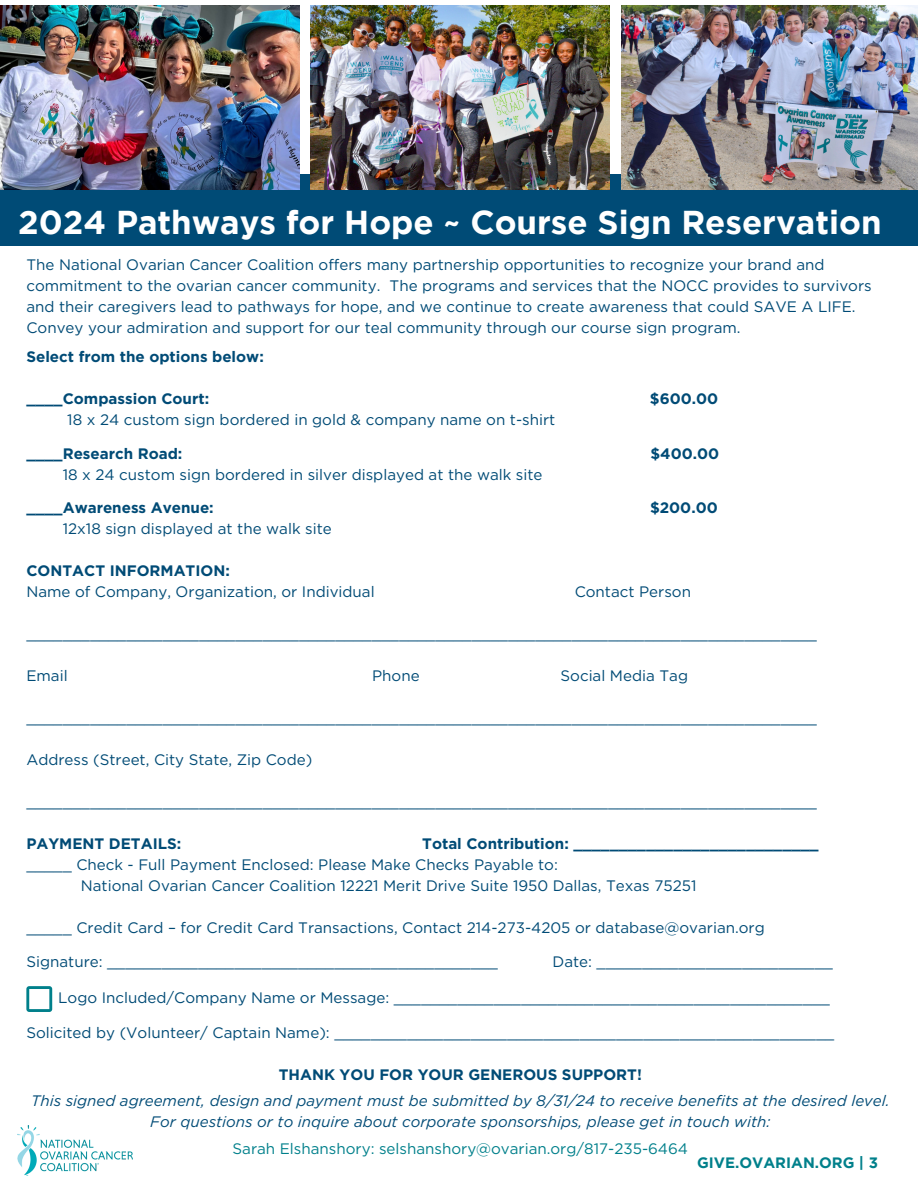
<style>
.page{position:relative;width:918px;height:1188px;background:#fff}
.page>*{position:absolute;margin:0;border:0;box-sizing:border-box;transform-origin:0 0}
.t1{font:700 33px "Gotham";color:#fff}
.t2{font:15.15px/21px "Gotham";color:#004b76}
.t3{font:700 15.15px "Gotham";color:#004b76}
.t4{font:italic 15.15px "Gotham";color:#004b76}
.t5{font:15.15px "Gotham";color:#00808b}
.t6{font:700 15px "Gotham";color:#00808b}
</style>
<div class="page">
<div style="left:0;top:174px;width:918px;height:72px;background:#004b76"></div>
<img style="left:0;top:5px;width:299px;height:185px">
<img style="left:310px;top:5px;width:300px;height:185px">
<img style="left:621px;top:5px;width:297px;height:185px">
<svg style="left:26px;top:986px;width:26px;height:26px"></svg>
<img style="left:17px;top:1125px;width:116px;height:51px">
<p class="t1" style="left:18px;top:210px;width:865px">2024 Pathways for Hope ~ Course Sign Reservation</p>
<p class="t2" style="left:26px;top:255px;width:847px">The National Ovarian Cancer Coalition offers many partnership opportunities to recognize your brand and commitment to the ovarian cancer community. The programs and services that the NOCC provides to survivors and their caregivers lead to pathways for hope, and we continue to create awareness that could SAVE A LIFE.<br>Convey your admiration and support for our teal community through our course sign program.</p>
<h1 class="t3" style="left:26px;top:350px;width:239px">Select from the options below:</h1>
<p class="t3" style="left:26px;top:392px;width:184px">____Compassion Court:</p>
<p class="t3" style="left:650px;top:392px;width:70px">$600.00</p>
<p class="t2" style="left:67px;top:410px;width:490px">18 x 24 custom sign bordered in gold &amp; company name on t-shirt</p>
<p class="t3" style="left:26px;top:447px;width:158px">____Research Road:</p>
<p class="t3" style="left:651px;top:447px;width:70px">$400.00</p>
<p class="t2" style="left:63px;top:465px;width:481px">18 x 24 custom sign bordered in silver displayed at the walk site</p>
<p class="t3" style="left:26px;top:501px;width:189px">____Awareness Avenue:</p>
<p class="t3" style="left:650px;top:501px;width:69px">$200.00</p>
<p class="t2" style="left:63px;top:519px;width:271px">12x18 sign displayed at the walk site</p>
<p class="t3" style="left:26px;top:564px;width:205px">CONTACT INFORMATION:</p>
<p class="t2" style="left:26px;top:582px;width:350px">Name of Company, Organization, or Individual</p>
<p class="t2" style="left:575px;top:582px;width:118px">Contact Person</p>
<p class="t2" style="left:26px;top:624px;width:792px">_______________________________________________________________________________________</p>
<p class="t2" style="left:26px;top:666px;width:43px">Email</p>
<p class="t2" style="left:372px;top:666px;width:49px">Phone</p>
<p class="t2" style="left:561px;top:666px;width:129px">Social Media Tag</p>
<p class="t2" style="left:26px;top:708px;width:792px">_______________________________________________________________________________________</p>
<p class="t2" style="left:26px;top:750px;width:287px">Address (Street, City State, Zip Code)</p>
<p class="t2" style="left:26px;top:792px;width:792px">_______________________________________________________________________________________</p>
<p class="t3" style="left:26px;top:837px;width:156px">PAYMENT DETAILS:</p>
<p class="t3" style="left:422px;top:837px;width:398px">Total Contribution: ___________________________</p>
<p class="t2" style="left:26px;top:855px;width:533px">_____ Check - Full Payment Enclosed: Please Make Checks Payable to:</p>
<p class="t2" style="left:81px;top:876px;width:617px">National Ovarian Cancer Coalition 12221 Merit Drive Suite 1950 Dallas, Texas 75251</p>
<p class="t2" style="left:26px;top:918px;width:740px">_____ Credit Card – for Credit Card Transactions, Contact 214-273-4205 or database@ovarian.org</p>
<p class="t2" style="left:26px;top:952px;width:473px">Signature: ___________________________________________</p>
<p class="t2" style="left:553px;top:952px;width:282px">Date: __________________________</p>
<p class="t2" style="left:58px;top:988px;width:773px">Logo Included/Company Name or Message: ________________________________________________</p>
<p class="t2" style="left:26px;top:1023px;width:809px">Solicited by (Volunteer/ Captain Name): _______________________________________________________</p>
<p class="t3" style="left:279px;top:1068px;width:365px">THANK YOU FOR YOUR GENEROUS SUPPORT!</p>
<p class="t4" style="left:31px;top:1093px;width:860px">This signed agreement, design and payment must be submitted by 8/31/24 to receive benefits at the desired level.</p>
<h3 class="t4" style="left:150px;top:1114px;width:622px">For questions or to inquire about corporate sponsorships, please get in touch with:</h3>
<p class="t5" style="left:233px;top:1142px;width:457px">Sarah Elshanshory: selshanshory@ovarian.org/817-235-6464</p>
<p class="t6" style="left:697px;top:1157px;width:182px">GIVE.OVARIAN.ORG | 3</p>
</div>
